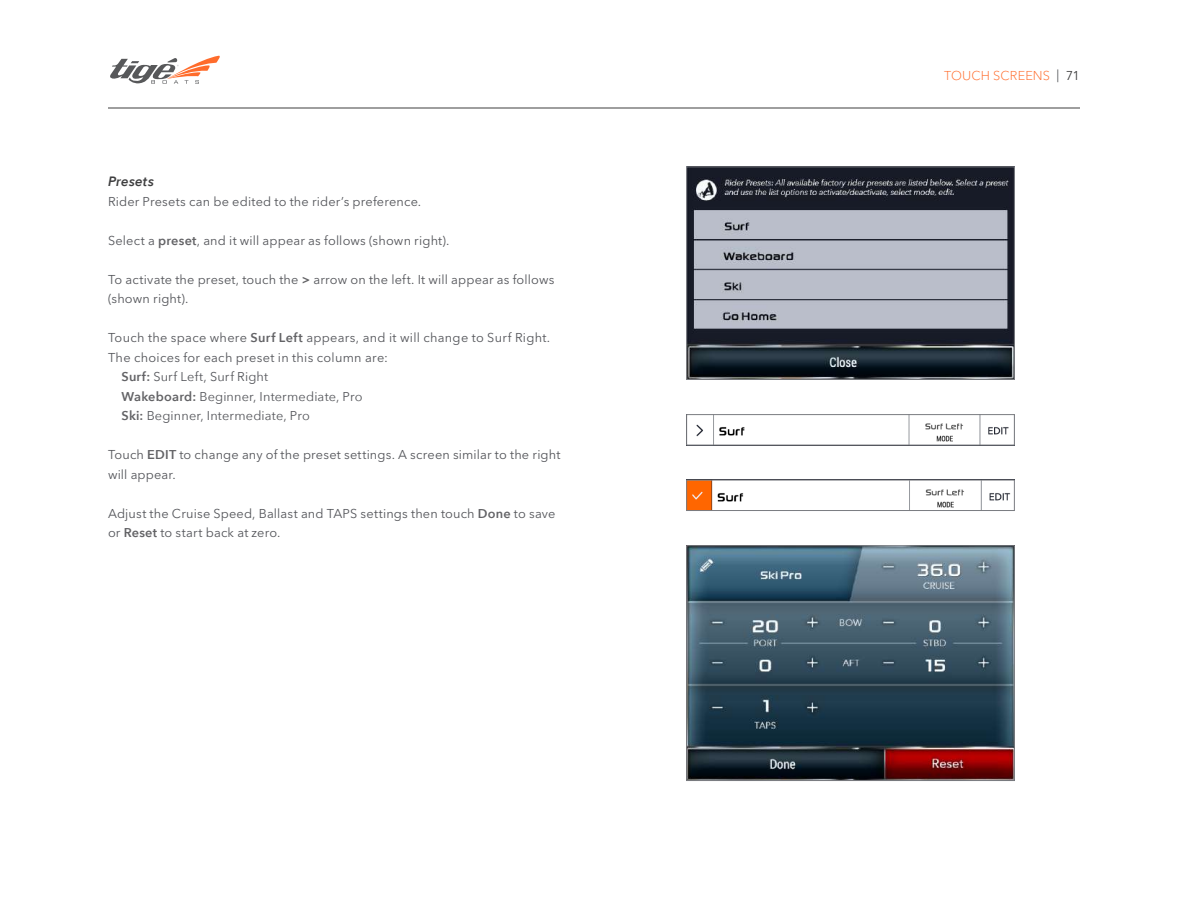
<style>
.page{position:relative;width:1188px;height:918px;background:#fff}
.page>*{position:absolute;margin:0;border:0;box-sizing:border-box;transform-origin:0 0}
.t1{font:italic 600 13.5px "Avenir Next";letter-spacing:.015em;color:#3e3e3f}
.t2{font:12.75px/19.5px "Avenir Next LT Pro";letter-spacing:.015em;color:#54555a}
.t3{font:12.75px/19.5px "Avenir Next";letter-spacing:.01em;color:#54555a}
.t4{font:300 12.75px "Avenir Next LT Pro";letter-spacing:.01em;color:#ff6c2c}
.s1{font-family:"Avenir Next";font-weight:600;color:#636366}
.s2{font-weight:600;color:#636366}
.s3{font-weight:400;color:#54555a}
.s4{font-weight:400;color:#3e3e3f}
</style>
<div class="page">
<svg style="left:110px;top:56px;width:110px;height:28px"></svg>
<hr style="left:108px;top:108px;width:972px;height:1px;background:#3e3e3f">
<img style="left:688px;top:168px;width:325px;height:210px">
<div style="left:686px;top:166px;width:329px;height:214px;border:1px solid #7a7c81"></div>
<img style="left:688px;top:547px;width:325px;height:232px">
<div style="left:686px;top:545px;width:329px;height:236px;border:1px solid #7a7c81"></div>
<img style="left:696px;top:416px;width:313px;height:27px">
<div style="left:686px;top:414px;width:329px;height:31px;border:1px solid #7a7c81"></div>
<img style="left:688px;top:482px;width:323px;height:27px">
<div style="left:686px;top:480px;width:329px;height:31px;border:1px solid #7a7c81"></div>
<p class="t1" style="left:108px;top:170px;width:47px">Presets</p>
<p class="t2" style="left:108px;top:191px;width:315px">Rider Presets can be edited to the rider’s preference.</p>
<p class="t2" style="left:108px;top:230px;width:343px">Select a <span class="s1">preset</span>, and it will appear as follows (shown right).</p>
<p class="t2" style="left:108px;top:269px;width:448px">To activate the preset, touch the <span class="s1">&gt;</span> arrow on the left. It will appear as follows (shown right).</p>
<p class="t2" style="left:108px;top:327px;width:444px">Touch the space where <span class="s1">Surf Left</span> appears, and it will change to Surf Right.<br>The choices for each preset in this column are:</p>
<p class="t3" style="left:122px;top:366px;width:243px"><span class="s2">Surf:</span> Surf Left, Surf Right<br><span class="s2">Wakeboard:</span> Beginner, Intermediate, Pro<br><span class="s2">Ski:</span> Beginner, Intermediate, Pro</p>
<p class="t2" style="left:108px;top:444px;width:454px">Touch <span class="s1">EDIT</span> to change any of the preset settings. A screen similar to the right will appear.</p>
<p class="t2" style="left:108px;top:503px;width:449px">Adjust the Cruise Speed, Ballast and TAPS settings then touch <span class="s1">Done</span> to save or <span class="s1">Reset</span> to start back at zero.</p>
<p class="t4" style="left:944px;top:65px;width:137px">TOUCH SCREENS <span class="s3">|</span> <span class="s4">71</span></p>
</div>
